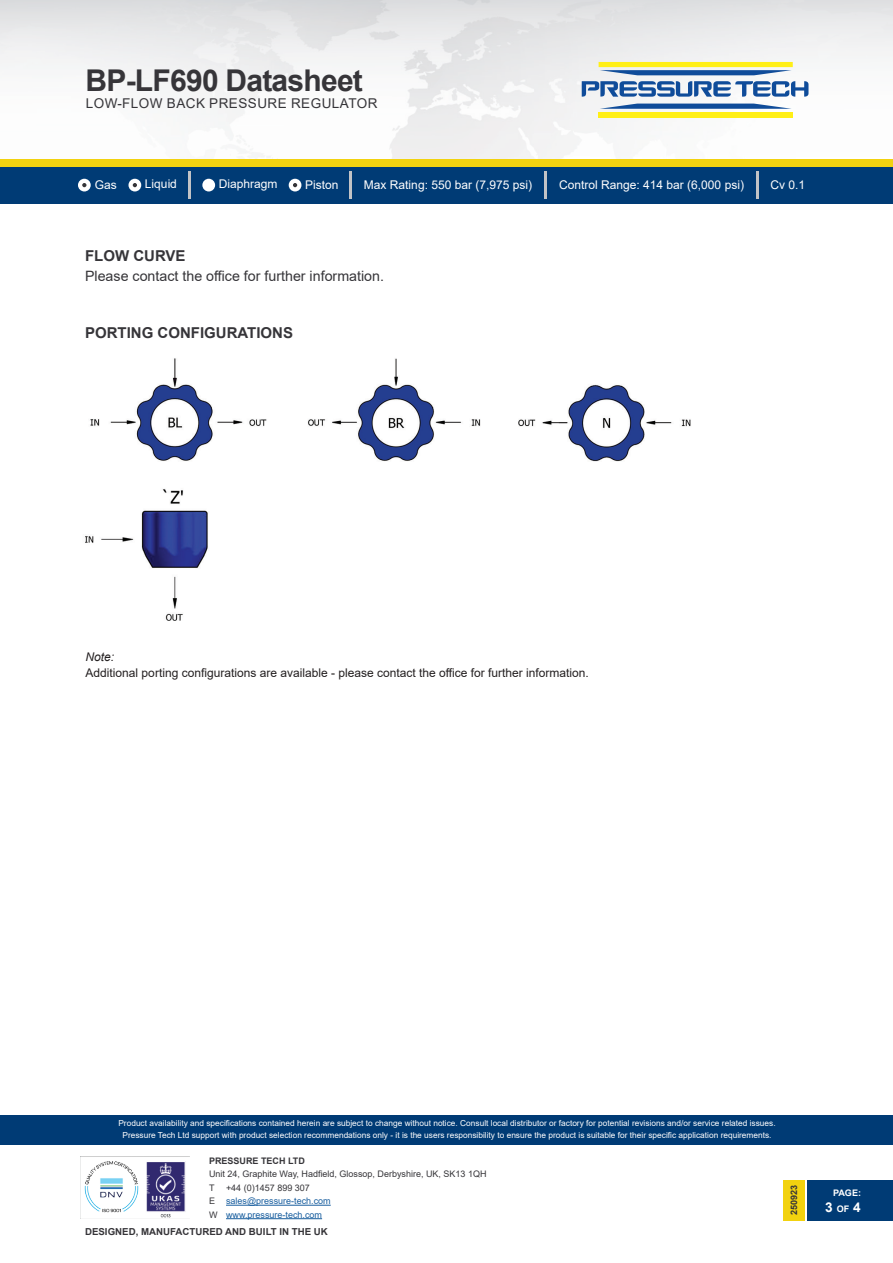
<style>
.page{position:relative;width:893px;height:1263px;background:#fff}
.page>*{position:absolute;margin:0;border:0;box-sizing:border-box;transform-origin:0 0}
.t1{font:700 30px "Arial";letter-spacing:-.025em;color:#363539}
.PT-Body_Copy{font:700 15px "Arial";color:#363539}
.PT-Body_Copy-2{font:14.25px "Arial";color:#363539}
.t2{font:13.5px "Arial";letter-spacing:.035em;color:#363539}
.t3{font:700 13.5px "Arial";color:#fff}
.PT-Body_Copy-3{font:12px "Arial";color:#231f20}
.t4{font:12px "Arial";color:#fff}
.PT-Body_Copy-4{font:italic 12px "Arial";color:#231f20}
.t5{font:700 9.6px "Arial";color:#363539}
.t6{font:9px/13.5px "Arial";color:#175d9e}
.t7{font:9px/13.5px "Arial";color:#363539}
.t8{font:700 9px "Arial";color:#363539}
.t9{font:700 9px "Arial";color:#fff}
.t10{font:8.25px/12px "Arial";color:#fff;text-align:center}
.s1{color:#363539}
.s2{font-size:9px}
</style>
<div class="page">
<img style="left:0;top:0;width:893px;height:159px">
<svg style="left:582px;top:81px;width:226px;height:16px"></svg>
<svg style="left:600px;top:104px;width:192px;height:5px"></svg>
<svg style="left:599px;top:62px;width:194px;height:13px"></svg>
<div style="left:599px;top:112px;width:194px;height:5px;background:#ffef16"></div>
<div style="left:0;top:1114px;width:893px;height:30px;background:#003b75"></div>
<div style="left:808px;top:1179px;width:85px;height:41px;background:#003b75"></div>
<div style="left:783px;top:1179px;width:21px;height:41px;background:#f2d20f"></div>
<div style="left:0;top:166px;width:893px;height:38px;background:#003b75"></div>
<div style="left:0;top:159px;width:893px;height:7px;background:#f2d20f"></div>
<div style="left:128px;top:179px;width:13px;height:12px;background:#fff;border-radius:50%"></div>
<div style="left:202px;top:179px;width:13px;height:12px;background:#fff;border-radius:50%"></div>
<div style="left:289px;top:179px;width:12px;height:12px;background:#fff;border-radius:50%"></div>
<hr style="left:544px;top:171px;width:2px;height:28px;background:#c2c3c6">
<hr style="left:757px;top:171px;width:2px;height:28px;background:#c2c3c6">
<hr style="left:188px;top:171px;width:2px;height:28px;background:#c2c3c6">
<div style="left:78px;top:179px;width:13px;height:12px;background:#fff;border-radius:50%"></div>
<svg style="left:293px;top:183px;width:4px;height:4px"></svg>
<hr style="left:350px;top:171px;width:2px;height:28px;background:#c2c3c6">
<svg style="left:133px;top:183px;width:4px;height:4px"></svg>
<svg style="left:82px;top:183px;width:4px;height:4px"></svg>
<hr style="left:226px;top:1205px;width:105px;height:1px;background:#175d9e">
<hr style="left:226px;top:1218px;width:96px;height:1px;background:#175d9e">
<img style="left:84px;top:1161px;width:102px;height:57px">
<img style="left:85px;top:358px;width:606px;height:263px">
<h1 class="t1" style="left:86px;top:59px;width:279px">BP-LF690 Datasheet</h1>
<h3 class="t2" style="left:86px;top:94px;width:293px">LOW-FLOW BACK PRESSURE REGULATOR</h3>
<h3 class="t4" style="left:95px;top:177px;width:24px">Gas</h3>
<h3 class="t4" style="left:145px;top:176px;width:34px">Liquid</h3>
<h3 class="t4" style="left:219px;top:176px;width:60px">Diaphragm</h3>
<h3 class="t4" style="left:305px;top:177px;width:35px">Piston</h3>
<h3 class="t4" style="left:364px;top:177px;width:170px">Max Rating: 550 bar (7,975 psi)</h3>
<h3 class="t4" style="left:559px;top:177px;width:186px">Control Range: 414 bar (6,000 psi)</h3>
<h3 class="t4" style="left:770px;top:177px;width:36px">Cv 0.1</h3>
<p class="PT-Body_Copy" style="left:85px;top:245px;width:102px">FLOW CURVE</p>
<p class="PT-Body_Copy-2" style="left:85px;top:266px;width:301px">Please contact the office for further information.</p>
<p class="PT-Body_Copy" style="left:85px;top:322px;width:210px">PORTING CONFIGURATIONS</p>
<p class="PT-Body_Copy-4" style="left:86px;top:648px;width:30px">Note:</p>
<p class="PT-Body_Copy-3" style="left:86px;top:664px;width:505px">Additional porting configurations are available - please contact the office for further information.</p>
<p class="t10" style="left:118px;top:1117px;width:659px">Product availability and specifications contained herein are subject to change without notice. Consult local distributor or factory for potential revisions and/or service related issues.<br>Pressure Tech Ltd support with product selection recommendations only - it is the users responsibility to ensure the product is suitable for their specific application requirements.</p>
<p class="t8" style="left:209px;top:1154px;width:97px">PRESSURE TECH LTD</p>
<p class="t7" style="left:209px;top:1167px;width:279px">Unit 24, Graphite Way, Hadfield, Glossop, Derbyshire, UK, SK13 1QH<br>T</p>
<p class="t6" style="left:209px;top:1181px;width:123px;text-indent:17px"><span class="s1">+44 (0)1457 899 307<br>E</span> sales@pressure-tech.com<br><span class="s1">W</span> www.pressure-tech.com</p>
<p class="t5" style="left:85px;top:1225px;width:244px">DESIGNED, MANUFACTURED AND BUILT IN THE UK</p>
<p class="t8" style="left:788px;top:1215px;width:32px;rotate:-90deg">250923</p>
<p class="t9" style="left:833px;top:1186px;width:30px">PAGE:</p>
<p class="t3" style="left:825px;top:1198px;width:37px">3 <span class="s2">OF</span> 4</p>
</div>
